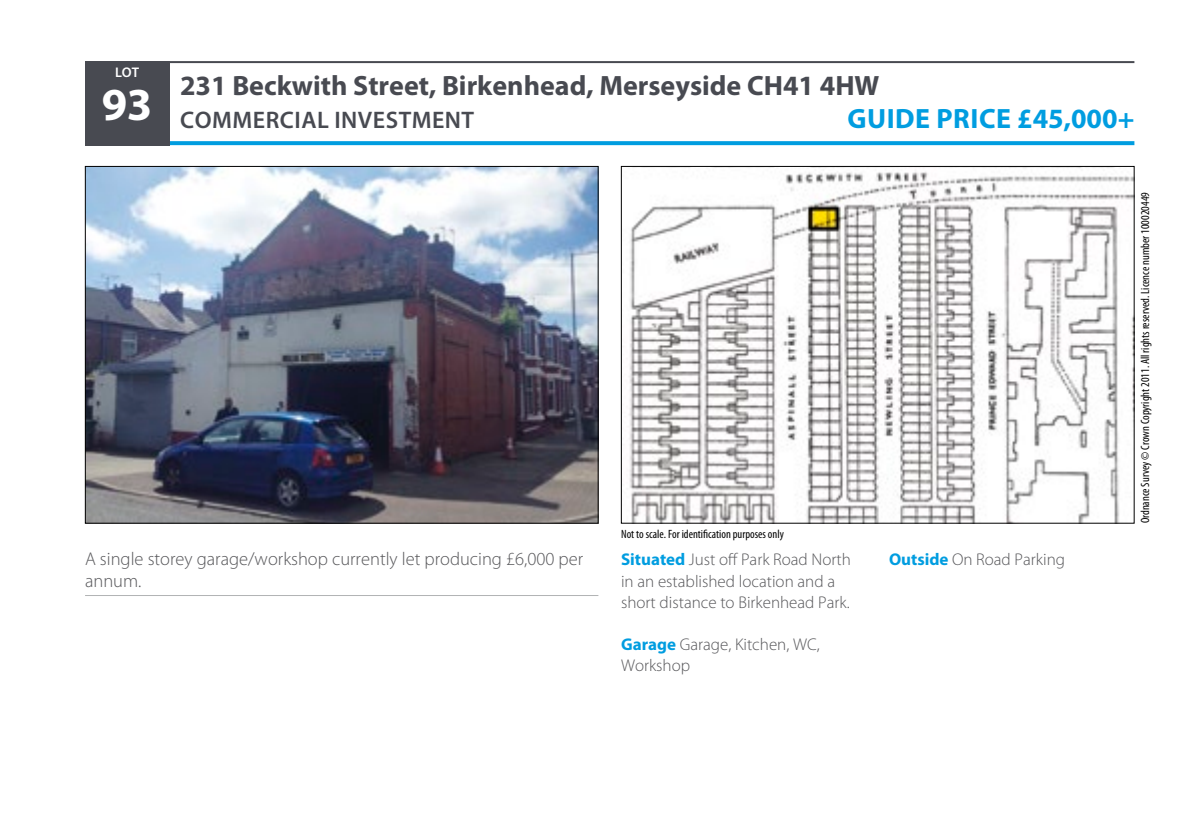
<style>
.page{position:relative;width:1191px;height:828px;background:#fff}
.page>*{position:absolute;margin:0;border:0;box-sizing:border-box;transform-origin:0 0}
.t1{font:700 28px "Myriad Pro";color:#484a51}
.t2{font:700 28px "Myriad Pro";letter-spacing:.02em;color:#009de0}
.t3{font:600 24px "Myriad Pro";letter-spacing:.02em;color:#484a51}
.t4{font:300 18.4px/21px "Myriad Pro";color:#57575a}
.t5{font:300 17px/21px "Myriad Pro";color:#57575a}
.t6{font:600 14px "Myriad Pro";color:#fff}
.t7{font:condensed 12px "Myriad Pro";color:#000}
.s1{font-weight:700;color:#009de0}
</style>
<div class="page">
<svg style="left:169px;top:141px;width:965px;height:4px;background:#09a0e0"></svg>
<div style="left:85px;top:61px;width:84px;height:84px;background:#484a51"></div>
<img style="left:87px;top:168px;width:509px;height:353px">
<img style="left:629px;top:171px;width:503px;height:350px">
<hr style="left:85px;top:595px;width:513px;height:1px;background:#b1b3b4">
<hr style="left:85px;top:61px;width:1049px;height:2px;background:#484a51">
<p class="t6" style="left:115px;top:64px;width:26px">LOT</p>
<h1 class="t1" style="left:180px;top:67px;width:701px">231 Beckwith Street, Birkenhead, Merseyside CH41 4HW</h1>
<h2 class="t3" style="left:102px;top:105px;width:374px"><sup>93</sup> COMMERCIAL INVESTMENT</h2>
<h1 class="t2" style="left:847px;top:100px;width:288px">GUIDE PRICE £45,000+</h1>
<p class="t4" style="left:85px;top:548px;width:499px">A single storey garage/workshop currently let producing £6,000 per annum.</p>
<p class="t7" style="left:621px;top:526px;width:164px">Not to scale. For identification purposes only</p>
<p class="t5" style="left:621px;top:549px;width:231px"><span class="s1">Situated</span> Just off Park Road North in an established location and a short distance to Birkenhead Park.</p>
<p class="t5" style="left:621px;top:633px;width:200px"><span class="s1">Garage</span> Garage, Kitchen, WC,<br>Workshop</p>
<p class="t5" style="left:889px;top:549px;width:177px"><span class="s1">Outside</span> On Road Parking</p>
<p class="t7" style="left:1137px;top:523px;width:333px;rotate:-90deg">Ordnance Survey © Crown Copyright 2011. All rights reserved. Licence number 100020449</p>
</div>
